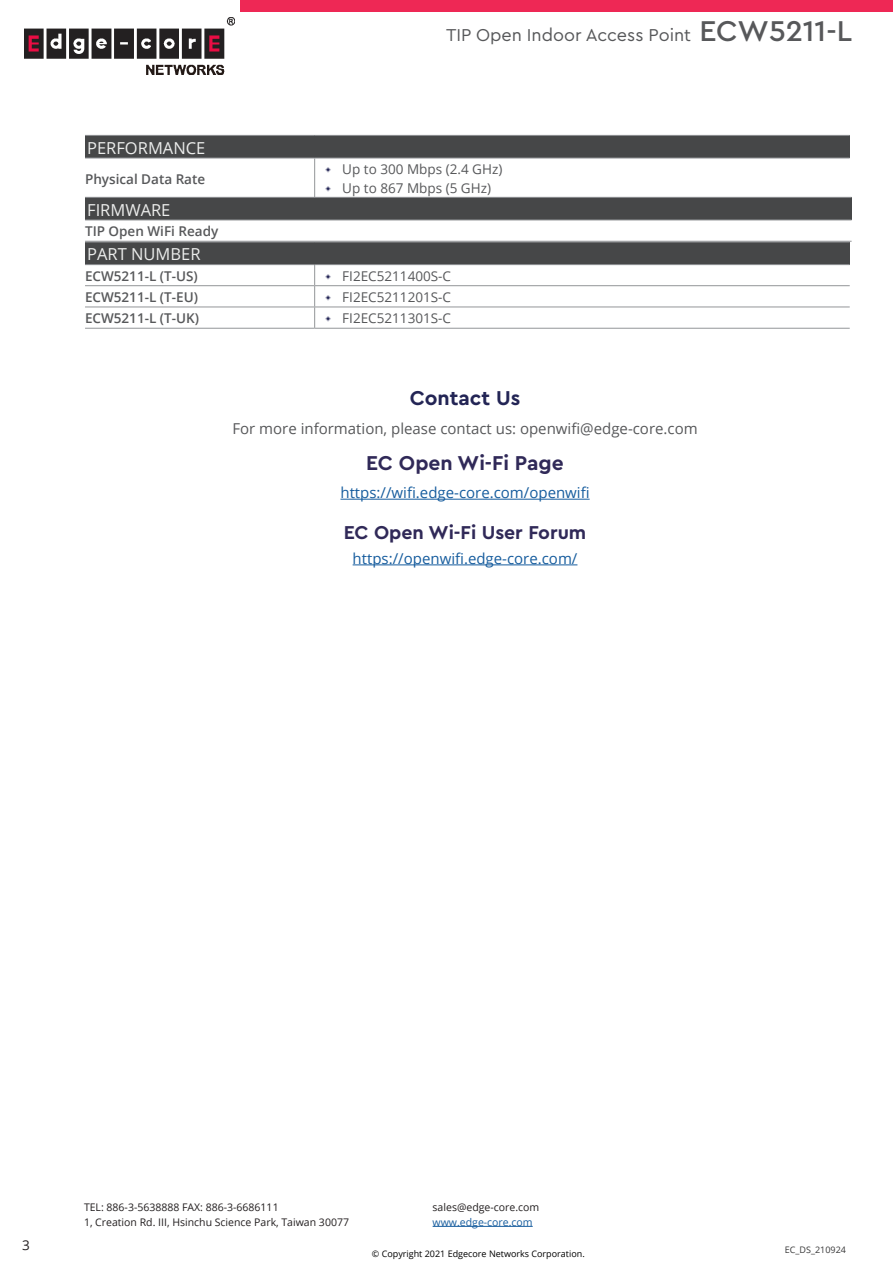
<style>
.page{position:relative;width:893px;height:1263px;background:#fff}
.page>*{position:absolute;margin:0;border:0;box-sizing:border-box;transform-origin:0 0}
.Spec_Paragraph{font:700 21px "Cera PRO";color:#302958}
.t1{font:700 21px "Cera PRO";color:#232555}
.Spec_Paragraph-2{font:700 19.5px "Cera PRO";color:#302958}
.t2{font:18px "Cera PRO";color:#57585a}
.Spec_Header{font:16.5px "Open Sans";color:#ecedec}
.Spec_Paragraph-3{font:15px "Open Sans";color:#175d9e}
.t3{font:15px "Open Sans";color:#57585a}
.t4{font:13.5px "Open Sans";color:#57585a}
.Spec_SubHeader{font:600 13.5px "Open Sans";color:#57585a}
.t5{font:13.5px "Open Sans";color:#231f20}
.Spec_Paragraph-4{font:10.5px "Open Sans";color:#231f20}
.Spec_Paragraph-5{font:10.5px "Open Sans";color:#175d9e}
.Spec_Paragraph-6{font:9px "Open Sans";color:#000}
.Spec_Paragraph-7{font:9px "Open Sans";color:#383839}
.t6{font:500 6px "Adobe Myungjo Std";color:#232555}
.s1{font-family:"Cera Pro";font-weight:500;font-size:30px}
</style>
<div class="page">
<img style="left:25px;top:17px;width:209px;height:57px">
<div style="left:241px;top:0;width:652px;height:12px;background:#ee2855"></div>
<div style="left:85px;top:135px;width:765px;height:23px;background:#464748"></div>
<hr style="left:85px;top:158px;width:230px;height:1px;background:#939598">
<hr style="left:315px;top:158px;width:535px;height:1px;background:#939598">
<hr style="left:314px;top:158px;width:1px;height:39px;background:#939598">
<hr style="left:85px;top:135px;width:230px;height:1px;background:#939598">
<hr style="left:315px;top:135px;width:535px;height:1px;background:#939598">
<div style="left:85px;top:242px;width:765px;height:23px;background:#464748"></div>
<hr style="left:85px;top:264px;width:230px;height:1px;background:#939598">
<hr style="left:315px;top:264px;width:535px;height:1px;background:#939598">
<svg style="left:314px;top:265px;width:1px;height:63px"></svg>
<hr style="left:85px;top:242px;width:230px;height:1px;background:#939598">
<hr style="left:315px;top:242px;width:535px;height:1px;background:#939598">
<hr style="left:85px;top:285px;width:230px;height:1px;background:#939598">
<hr style="left:315px;top:285px;width:535px;height:1px;background:#939598">
<hr style="left:85px;top:307px;width:230px;height:1px;background:#939598">
<hr style="left:315px;top:307px;width:535px;height:1px;background:#939598">
<hr style="left:85px;top:328px;width:230px;height:1px;background:#939598">
<hr style="left:315px;top:328px;width:535px;height:1px;background:#939598">
<div style="left:85px;top:197px;width:767px;height:23px;background:#464748"></div>
<hr style="left:85px;top:197px;width:767px;height:1px;background:#939598">
<hr style="left:85px;top:220px;width:767px;height:1px;background:#939598">
<hr style="left:85px;top:241px;width:767px;height:1px;background:#939598">
<hr style="left:433px;top:1226px;width:100px;height:1px;background:#175d9e">
<hr style="left:340px;top:499px;width:250px;height:1px;background:#175d9e">
<hr style="left:353px;top:564px;width:224px;height:1px;background:#175d9e">
<p class="Spec_Header" style="left:87px;top:136px;width:120px">PERFORMANCE</p>
<p class="Spec_SubHeader" style="left:85px;top:169px;width:122px">Physical Data Rate</p>
<p class="Spec_Header" style="left:87px;top:198px;width:85px">FIRMWARE</p>
<p class="Spec_SubHeader" style="left:85px;top:222px;width:135px">TIP Open WiFi Ready</p>
<h3 class="t2" style="left:446px;top:23px;width:408px">TIP Open Indoor Access Point <span class="s1">ECW5211-L</span></h3>
<p class="t6" style="left:325px;top:166px;width:7px">◈</p>
<p class="t4" style="left:342px;top:160px;width:162px">Up to 300 Mbps (2.4 GHz)</p>
<p class="t6" style="left:325px;top:186px;width:7px">◈</p>
<p class="t4" style="left:342px;top:179px;width:150px">Up to 867 Mbps (5 GHz)</p>
<p class="Spec_Header" style="left:87px;top:243px;width:115px">PART NUMBER</p>
<p class="Spec_SubHeader" style="left:85px;top:267px;width:114px">ECW5211-L (T-US)</p>
<p class="t6" style="left:325px;top:273px;width:7px">◈</p>
<p class="t4" style="left:342px;top:267px;width:110px">FI2EC5211400S-C</p>
<p class="Spec_SubHeader" style="left:85px;top:288px;width:114px">ECW5211-L (T-EU)</p>
<p class="t6" style="left:325px;top:295px;width:7px">◈</p>
<p class="t4" style="left:342px;top:288px;width:110px">FI2EC5211201S-C</p>
<p class="Spec_SubHeader" style="left:85px;top:309px;width:116px">ECW5211-L (T-UK)</p>
<p class="t6" style="left:325px;top:316px;width:7px">◈</p>
<p class="t4" style="left:342px;top:309px;width:110px">FI2EC5211301S-C</p>
<p class="t1" style="left:410px;top:384px;width:112px">Contact Us</p>
<p class="t3" style="left:232px;top:418px;width:467px">For more information, please contact us: openwifi@edge-core.com</p>
<p class="Spec_Paragraph" style="left:366px;top:448px;width:199px">EC Open Wi-Fi Page</p>
<p class="Spec_Paragraph-3" style="left:340px;top:482px;width:251px">https://wifi.edge-core.com/openwifi</p>
<p class="Spec_Paragraph-2" style="left:344px;top:519px;width:244px">EC Open Wi-Fi User Forum</p>
<p class="Spec_Paragraph-3" style="left:353px;top:548px;width:226px">https://openwifi.edge-core.com/</p>
<p class="t5" style="left:22px;top:1235px;width:9px">3</p>
<p class="Spec_Paragraph-4" style="left:84px;top:1199px;width:196px">TEL: 886-3-5638888 FAX: 886-3-6686111</p>
<p class="Spec_Paragraph-4" style="left:84px;top:1214px;width:266px">1, Creation Rd. III, Hsinchu Science Park, Taiwan 30077</p>
<p class="Spec_Paragraph-4" style="left:433px;top:1199px;width:108px">sales@edge-core.com</p>
<p class="Spec_Paragraph-5" style="left:433px;top:1214px;width:102px">www.edge-core.com</p>
<p class="Spec_Paragraph-6" style="left:372px;top:1248px;width:214px">© Copyright 2021 Edgecore Networks Corporation.</p>
<p class="Spec_Paragraph-7" style="left:785px;top:1244px;width:63px">EC_DS_210924</p>
</div>
